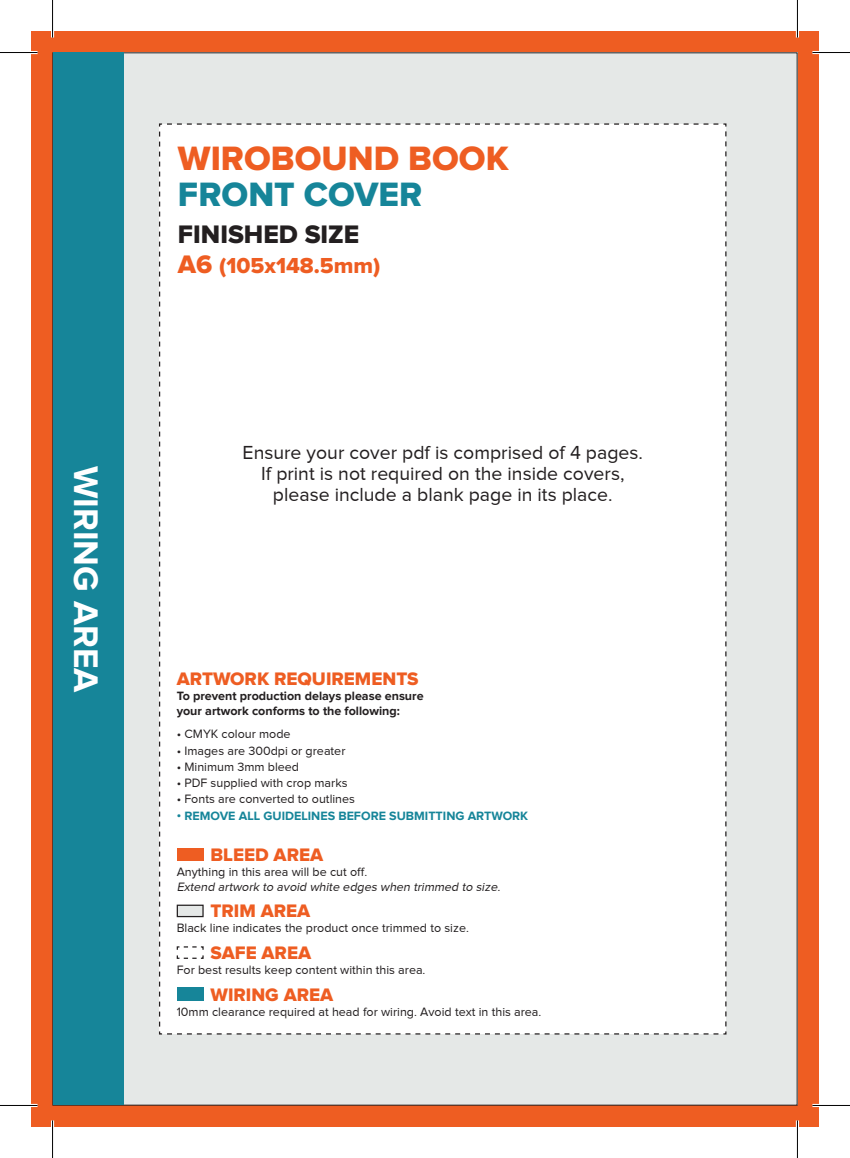
<style>
.page{position:relative;width:850px;height:1158px;background:#fff}
.page>*{position:absolute;margin:0;border:0;box-sizing:border-box;transform-origin:0 0}
.t1{font:700 35.25px "Proxima Nova";color:#fff}
.t2{font:35px "Proxima Nova Extrabld";color:#ee5d22}
.t3{font:35px "Proxima Nova Extrabld";color:#168599}
.t4{font:26.25px "Proxima Nova Extrabld";color:#231f20}
.t5{font:22.5px "Proxima Nova Extrabld";color:#ee5d22}
.t6{font:19.5px/21.2px "Proxima Nova";color:#231f20;text-align:center}
.t7{font:18.75px "Proxima Nova Extrabld";color:#ee5d22}
.t8{font:12.5px "Proxima Nova";color:#231f20}
.t9{font:700 12.5px/15px "Proxima Nova";color:#231f20}
.t10{font:italic 12.5px "Proxima Nova";color:#231f20}
.t11{font:700 12.5px "Proxima Nova";color:#168599}
.s1{font-size:26.25px}
</style>
<div class="page">
<div style="left:31px;top:31px;width:787px;height:1095px;background:#ee5d22"></div>
<div style="left:53px;top:53px;width:743px;height:1052px;background:#e5e8e7"></div>
<div style="left:159px;top:123px;width:567px;height:912px;background:#fff"></div>
<div style="left:177px;top:847px;width:26px;height:13px;background:#ee5d22"></div>
<div style="left:177px;top:905px;width:26px;height:11px;background:#e5e8e7"></div>
<div style="left:177px;top:904px;width:26px;height:13px;border:1px solid #231f20"></div>
<svg style="left:176px;top:945px;width:28px;height:14px"></svg>
<div style="left:177px;top:987px;width:26px;height:13px;background:#168599"></div>
<div style="left:52px;top:52px;width:71px;height:1053px;background:#168599"></div>
<hr style="left:0;top:51px;width:38px;height:3px;background:#fff">
<hr style="left:812px;top:51px;width:37px;height:3px;background:#fff">
<hr style="left:0;top:1103px;width:38px;height:3px;background:#fff">
<hr style="left:812px;top:1103px;width:37px;height:3px;background:#fff">
<hr style="left:51px;top:0;width:3px;height:38px;background:#fff">
<hr style="left:51px;top:1120px;width:3px;height:37px;background:#fff">
<hr style="left:795px;top:0;width:3px;height:38px;background:#fff">
<hr style="left:795px;top:1120px;width:3px;height:37px;background:#fff">
<hr style="left:0;top:52px;width:38px;height:1px;background:#000">
<hr style="left:812px;top:52px;width:37px;height:1px;background:#000">
<hr style="left:0;top:1104px;width:38px;height:1px;background:#000">
<hr style="left:812px;top:1104px;width:37px;height:1px;background:#000">
<hr style="left:52px;top:0;width:1px;height:38px;background:#000">
<hr style="left:52px;top:1120px;width:1px;height:37px;background:#000">
<hr style="left:796px;top:0;width:1px;height:38px;background:#000">
<hr style="left:796px;top:1120px;width:1px;height:37px;background:#000">
<h1 class="t1" style="left:106px;top:465px;width:228px;rotate:90deg">WIRING AREA</h1>
<h2 class="t2" style="left:178px;top:138px;width:332px">WIROBOUND BOOK</h2>
<h2 class="t3" style="left:178px;top:174px;width:246px">FRONT COVER</h2>
<h3 class="t4" style="left:178px;top:219px;width:183px">FINISHED SIZE</h3>
<h3 class="t5" style="left:178px;top:253px;width:204px"><span class="s1">A6</span> (105x148.5mm)</h3>
<h3 class="t6" style="left:242px;top:441px;width:401px">Ensure your cover pdf is comprised of 4 pages.<br>If print is not required on the inside covers, please include a blank page in its place.</h3>
<h3 class="t7" style="left:177px;top:668px;width:243px">ARTWORK REQUIREMENTS</h3>
<p class="t9" style="left:177px;top:688px;width:248px">To prevent production delays please ensure your artwork conforms to the following:</p>
<p class="t8" style="left:177px;top:727px;width:115px">• CMYK colour mode</p>
<p class="t8" style="left:177px;top:743px;width:170px">• Images are 300dpi or greater</p>
<p class="t8" style="left:177px;top:759px;width:124px">• Minimum 3mm bleed</p>
<p class="t8" style="left:177px;top:776px;width:172px">• PDF supplied with crop marks</p>
<p class="t8" style="left:177px;top:792px;width:180px">• Fonts are converted to outlines</p>
<p class="t11" style="left:177px;top:808px;width:353px">• REMOVE ALL GUIDELINES BEFORE SUBMITTING ARTWORK</p>
<h3 class="t7" style="left:210px;top:843px;width:114px">BLEED AREA</h3>
<p class="t8" style="left:177px;top:864px;width:192px">Anything in this area will be cut off.</p>
<p class="t10" style="left:177px;top:879px;width:327px">Extend artwork to avoid white edges when trimmed to size.</p>
<h3 class="t7" style="left:210px;top:900px;width:101px">TRIM AREA</h3>
<p class="t8" style="left:177px;top:921px;width:293px">Black line indicates the product once trimmed to size.</p>
<h3 class="t7" style="left:210px;top:941px;width:102px">SAFE AREA</h3>
<p class="t8" style="left:177px;top:962px;width:250px">For best results keep content within this area.</p>
<h3 class="t7" style="left:210px;top:983px;width:124px">WIRING AREA</h3>
<p class="t8" style="left:177px;top:1004px;width:366px">10mm clearance required at head for wiring. Avoid text in this area.</p>
</div>
